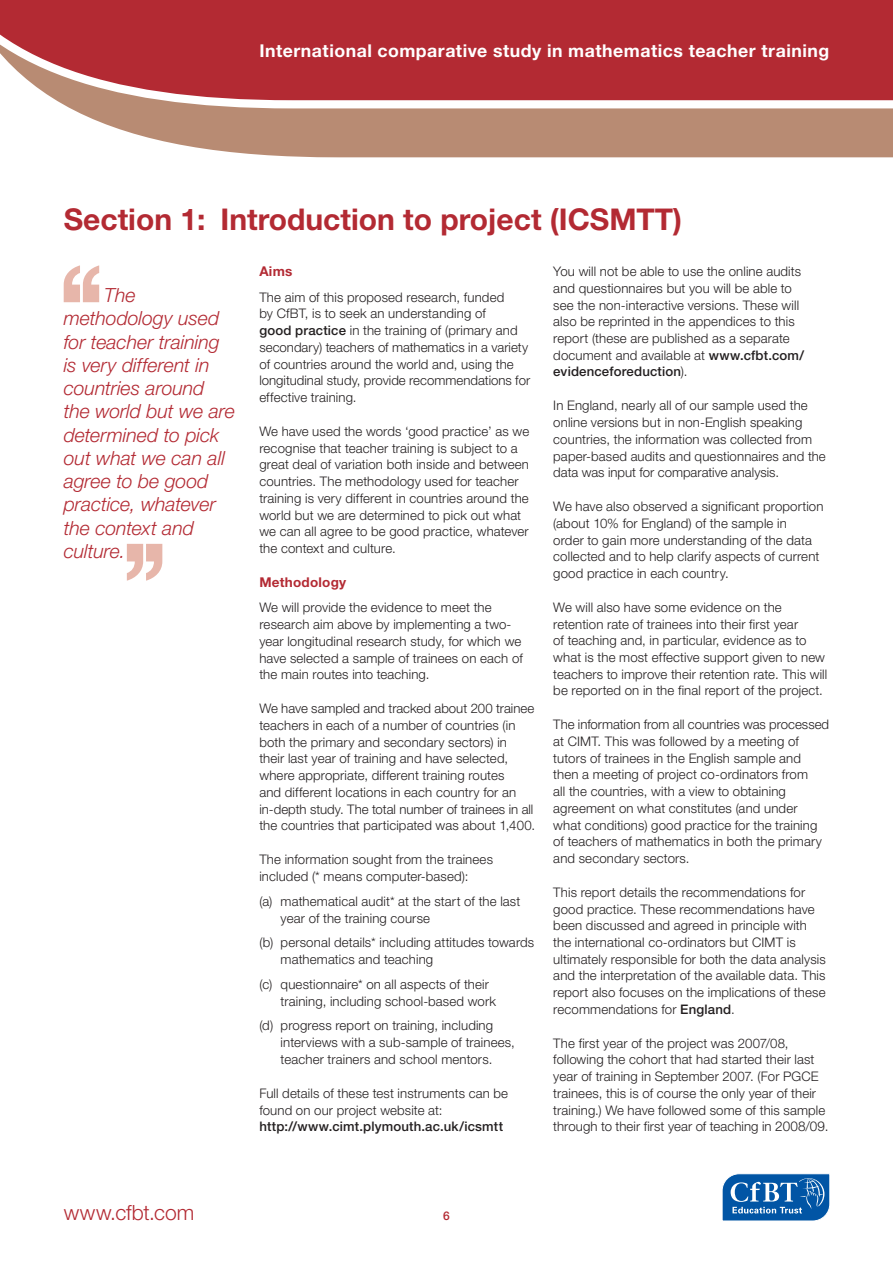
<style>
.page{position:relative;width:893px;height:1263px;background:#fff}
.page>*{position:absolute;margin:0;border:0;box-sizing:border-box;transform-origin:0 0}
.t1{font:500 130.5px "Helvetica Neue LT";color:#e7b6aa}
.t2{font:700 30px "Helvetica Neue LT";color:#b32a33}
.t3{font:300 21px "Helvetica Neue LT";color:#b32a33}
.t4{font:italic 300 19.5px/23.2px "Helvetica Neue LT";letter-spacing:-.005em;color:#b32a33}
.t5{font:700 17.7px "Helvetica Neue LT";letter-spacing:.03em;color:#fff}
.t6{font:700 13.5px "Helvetica Neue LT";letter-spacing:.015em;color:#b32a33}
.t7{font:300 13.2px/16.6px "Helvetica Neue LT";letter-spacing:.01em;color:#231f20}
.t8{font:500 13.2px "Helvetica Neue LT";letter-spacing:.015em;color:#231f20}
.t9{font:500 12px "Helvetica Neue LT";color:#b32a33}
.s1{font-weight:500}
.s2{font-size:13.5px}
</style>
<div class="page">
<svg style="left:80px;top:113px;width:812px;height:44px;background:#be957f"></svg>
<svg style="left:0;top:0;width:892px;height:113px;background:#ba444a"></svg>
<svg style="left:722px;top:1173px;width:108px;height:48px;background:#3779b8"></svg>
<svg style="left:892px;top:0;width:1px;height:157px"></svg>
<h3 class="t5" style="left:260px;top:40px;width:571px">International comparative study in mathematics teacher training</h3>
<h2 class="t2" style="left:64px;top:200px;width:620px">Section 1: Introduction to project (ICSMTT)</h2>
<h1 class="t1" style="left:54px;top:234px;width:57px">‘‘</h1>
<h3 class="t4" style="left:64px;top:283px;width:173px;text-indent:40px">The methodology used for teacher training is very different in countries around the world but we are determined to pick out what we can all agree to be good practice, whatever the context and culture.</h3>
<h1 class="t1" style="left:172px;top:612px;width:57px;rotate:-180deg">‘‘</h1>
<p class="t6" style="left:259px;top:263px;width:35px">Aims</p>
<p class="t7" style="left:259px;top:288px;width:272px">The aim of this proposed research, funded<br>by CfBT, is to seek an understanding of<br><span class="s1">good practice</span> in the training of (primary and secondary) teachers of mathematics in a variety of countries around the world and, using the longitudinal study, provide recommendations for effective training.</p>
<p class="t7" style="left:259px;top:423px;width:271px">We have used the words ‘good practice’ as we recognise that teacher training is subject to a great deal of variation both inside and between countries. The methodology used for teacher training is very different in countries around the world but we are determined to pick out what we can all agree to be good practice, whatever the context and culture.</p>
<p class="t6" style="left:259px;top:574px;width:88px">Methodology</p>
<p class="t7" style="left:259px;top:599px;width:265px">We will provide the evidence to meet the research aim above by implementing a two&shy;year longitudinal research study, for which we have selected a sample of trainees on each of the main routes into teaching.</p>
<p class="t7" style="left:259px;top:700px;width:277px">We have sampled and tracked about 200 trainee teachers in each of a number of countries (in both the primary and secondary sectors) in their last year of training and have selected, where appropriate, different training routes<br>and different locations in each country for an in-depth study. The total number of trainees in all the countries that participated was about 1,400.</p>
<p class="t7" style="left:259px;top:851px;width:235px">The information sought from the trainees included (* means computer-based):</p>
<p class="t7" style="left:281px;top:892px;width:241px;text-indent:-21px">(a) mathematical audit* at the start of the last year of the training course</p>
<p class="t7" style="left:281px;top:934px;width:255px;text-indent:-21px">(b) personal details* including attitudes towards mathematics and teaching</p>
<p class="t7" style="left:281px;top:976px;width:217px;text-indent:-21px">(c) questionnaire* on all aspects of their training, including school-based work</p>
<p class="t7" style="left:281px;top:1017px;width:236px;text-indent:-21px">(d) progress report on training, including interviews with a sub-sample of trainees, teacher trainers and school mentors.</p>
<p class="t7" style="left:259px;top:1084px;width:250px">Full details of these test instruments can be found on our project website at:</p>
<p class="t8" style="left:259px;top:1119px;width:245px">http://www.cimt.plymouth.ac.uk/icsmtt</p>
<p class="t7" style="left:553px;top:263px;width:252px">You will not be able to use the online audits and questionnaires but you will be able to see the non-interactive versions. These will also be reprinted in the appendices to this report (these are published as a separate document and available at <span class="s1">www.cfbt.com/ evidenceforeduction</span>).</p>
<p class="t7" style="left:553px;top:397px;width:274px">In England, nearly all of our sample used the online versions but in non-English speaking countries, the information was collected from paper-based audits and questionnaires and the data was input for comparative analysis.</p>
<p class="t7" style="left:553px;top:498px;width:272px">We have also observed a significant proportion (about 10% for England) of the sample in<br>order to gain more understanding of the data collected and to help clarify aspects of current good practice in each country.</p>
<p class="t7" style="left:553px;top:599px;width:275px">We will also have some evidence on the retention rate of trainees into their first year<br>of teaching and, in particular, evidence as to what is the most effective support given to new teachers to improve their retention rate. This will be reported on in the final report of the project.</p>
<p class="t7" style="left:553px;top:716px;width:277px">The information from all countries was processed at CIMT. This was followed by a meeting of tutors of trainees in the English sample and then a meeting of project co-ordinators from<br>all the countries, with a view to obtaining agreement on what constitutes (and under<br>what conditions) good practice for the training of teachers of mathematics in both the primary and secondary sectors.</p>
<p class="t7" style="left:553px;top:884px;width:274px">This report details the recommendations for good practice. These recommendations have been discussed and agreed in principle with the international co-ordinators but CIMT is ultimately responsible for both the data analysis and the interpretation of the available data. This report also focuses on the implications of these recommendations for <span class="s1">England</span>.</p>
<p class="t7" style="left:553px;top:1034px;width:277px">The first year of the project was 2007/08, following the cohort that had started their last year of training in September 2007. (For PGCE trainees, this is of course the only year of their training.) We have followed some of this sample through to their first year of teaching in <span class="s2">2008/09.</span></p>
<h3 class="t3" style="left:64px;top:1200px;width:132px">www.cfbt.com</h3>
<p class="t9" style="left:443px;top:1209px;width:8px">6</p>
</div>
